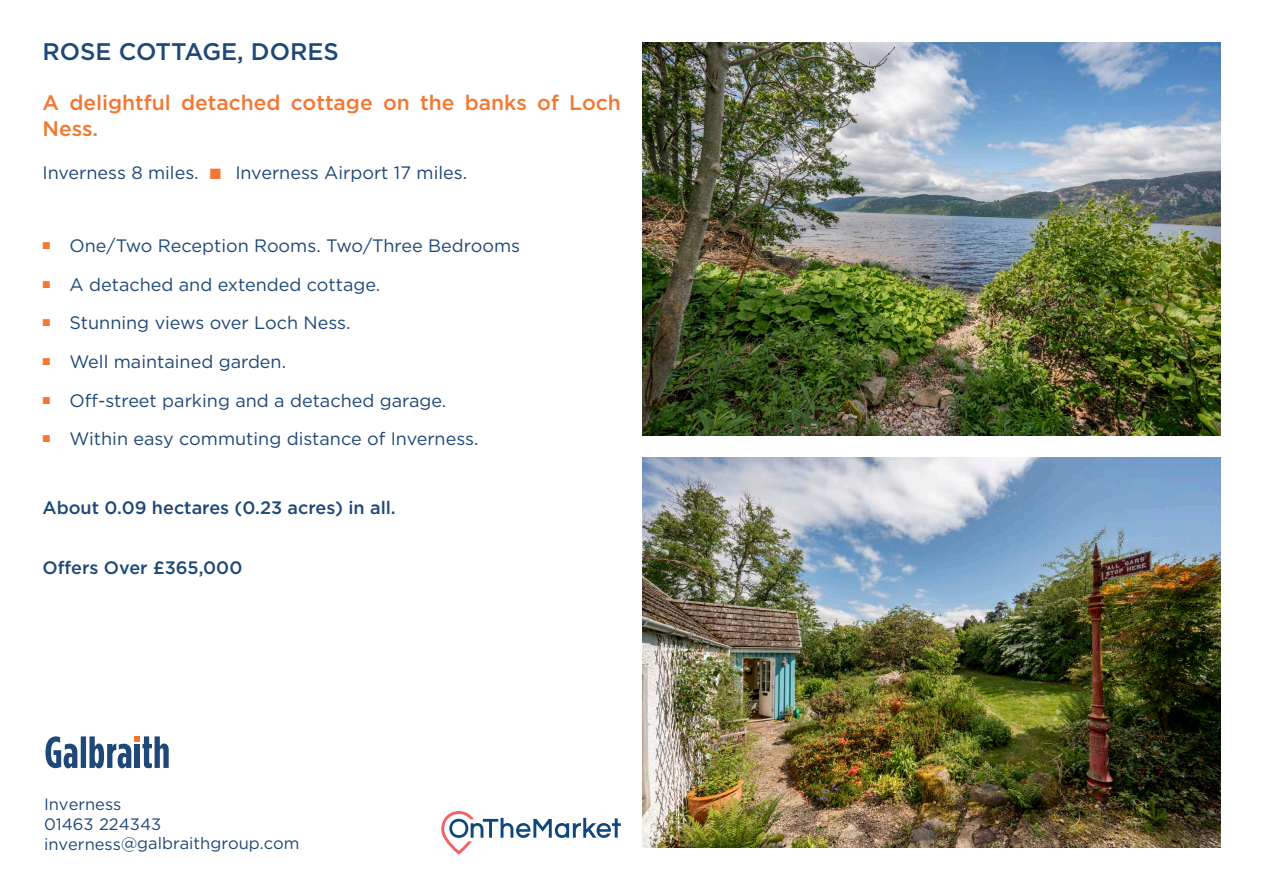
<style>
.page{position:relative;width:1263px;height:893px;background:#fff}
.page>*{position:absolute;margin:0;border:0;box-sizing:border-box;transform-origin:0 0}
.t1{font:500 24px "Gotham HTF";color:#1e4877}
.t2{font:500 21px/25.2px "Gotham HTF";color:#f37731}
.t3{font:18px "Gotham HTF";color:#1e4877}
.t4{font:500 18px "Gotham HTF";color:#1e4877}
.t5{font:16.5px "Gotham HTF";color:#1e4877}
.s1{font-family:"Proxima Nova";color:#f37731}
</style>
<div class="page">
<svg style="left:46px;top:736px;width:123px;height:32px"></svg>
<div style="left:135px;top:744px;width:5px;height:24px;background:#1e4877"></div>
<img style="left:642px;top:42px;width:578px;height:394px">
<img style="left:642px;top:457px;width:578px;height:391px">
<svg style="left:441px;top:811px;width:180px;height:44px"></svg>
<p class="t1" style="left:43px;top:38px;width:298px">ROSE COTTAGE, DORES</p>
<p class="t2" style="left:43px;top:90px;width:580px">A delightful detached cottage on the banks of Loch<br>Ness.</p>
<p class="t3" style="left:43px;top:163px;width:426px">Inverness 8 miles. <span class="s1">■</span> Inverness Airport 17 miles.</p>
<p class="t3" style="left:43px;top:236px;width:479px"><sup>■</sup> One/Two Reception Rooms. Two/Three Bedrooms</p>
<p class="t3" style="left:43px;top:274px;width:339px"><sup>■</sup> A detached and extended cottage.</p>
<p class="t3" style="left:43px;top:313px;width:310px"><sup>■</sup> Stunning views over Loch Ness.</p>
<p class="t3" style="left:43px;top:352px;width:245px"><sup>■</sup> Well maintained garden.</p>
<p class="t3" style="left:43px;top:390px;width:405px"><sup>■</sup> Off-street parking and a detached garage.</p>
<p class="t3" style="left:43px;top:429px;width:437px"><sup>■</sup> Within easy commuting distance of Inverness.</p>
<p class="t4" style="left:43px;top:497px;width:355px">About 0.09 hectares (0.23 acres) in all.</p>
<p class="t4" style="left:43px;top:558px;width:201px">Offers Over £365,000</p>
<p class="t5" style="left:44px;top:795px;width:79px">Inverness</p>
<p class="t5" style="left:44px;top:815px;width:119px">01463 224343</p>
<p class="t5" style="left:44px;top:834px;width:257px">inverness@galbraithgroup.com</p>
</div>
